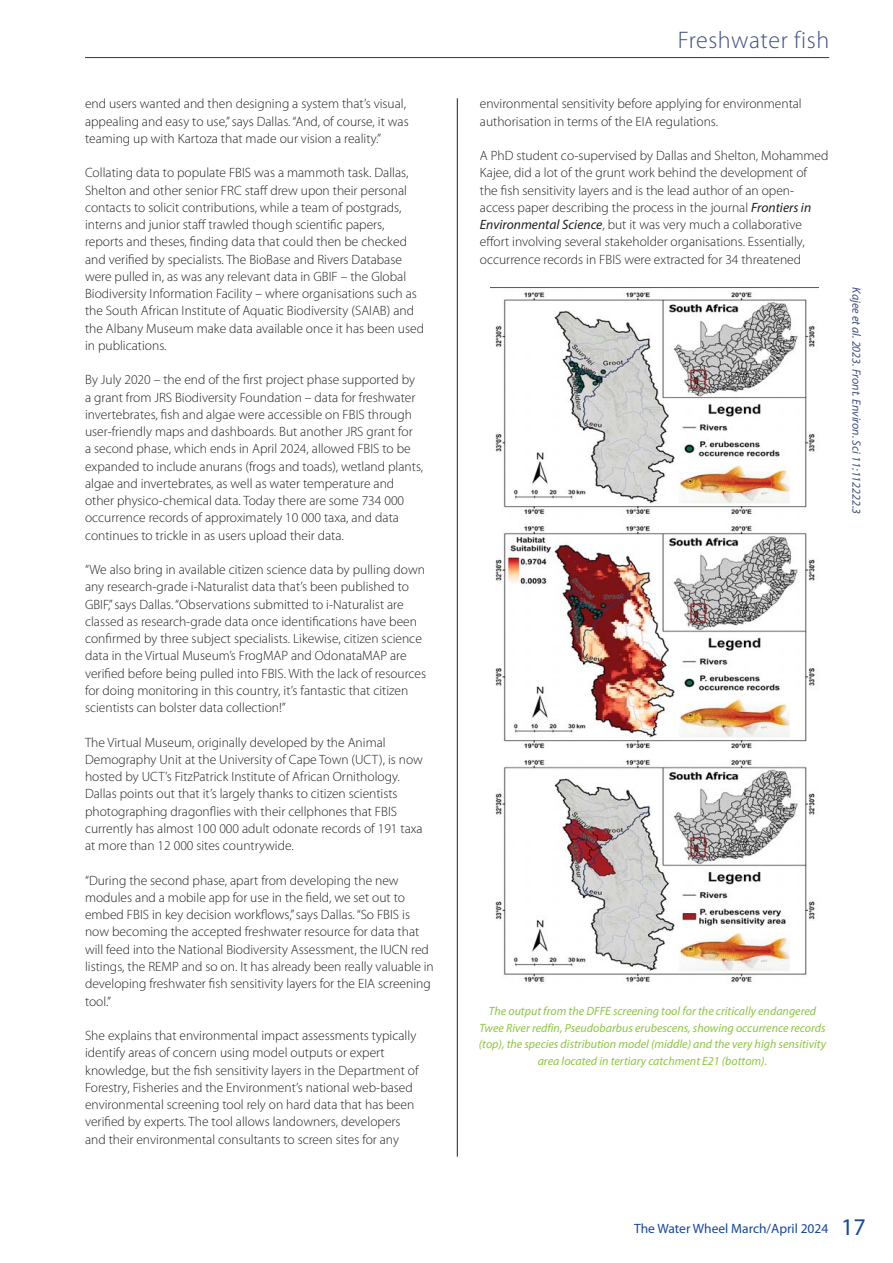
<style>
.page{position:relative;width:893px;height:1263px;background:#fff}
.page>*{position:absolute;margin:0;border:0;box-sizing:border-box;transform-origin:0 0}
.t1{font:300 24px "Myriad Pro";letter-spacing:.025em;color:#415080}
.t2{font:300 13.5px/17.2px "Myriad Pro";color:#231f20}
.t3{font:13.5px "Myriad Pro";color:#17479e}
.t4{font:italic 12px/16.5px "Myriad Pro";color:#8cc63f;text-align:center}
.t5{font:italic 12px "Myriad Pro";color:#415080}
.s1{font-weight:400;font-style:italic}
.s2{font-size:24px}
</style>
<div class="page">
<hr style="left:85px;top:57px;width:744px;height:1px;background:#17479e">
<hr style="left:457px;top:98px;width:1px;height:1059px;background:#231f20">
<img style="left:491px;top:287px;width:327px;height:697px">
<p class="t2" style="left:85px;top:97px;width:325px">end users wanted and then designing a system that’s visual, appealing and easy to use,” says Dallas. “And, of course, it was teaming up with Kartoza that made our vision a reality.”</p>
<p class="t2" style="left:85px;top:166px;width:341px">Collating data to populate FBIS was a mammoth task. Dallas, Shelton and other senior FRC staff drew upon their personal contacts to solicit contributions, while a team of postgrads, interns and junior staff trawled though scientific papers, reports and theses, finding data that could then be checked and verified by specialists. The BioBase and Rivers Database were pulled in, as was any relevant data in GBIF – the Global Biodiversity Information Facility – where organisations such as the South African Institute of Aquatic Biodiversity (SAIAB) and the Albany Museum make data available once it has been used in publications.</p>
<p class="t2" style="left:85px;top:373px;width:340px">By July 2020 – the end of the first project phase supported by a grant from JRS Biodiversity Foundation – data for freshwater invertebrates, fish and algae were accessible on FBIS through user-friendly maps and dashboards. But another JRS grant for<br>a second phase, which ends in April 2024, allowed FBIS to be expanded to include anurans (frogs and toads), wetland plants, algae and invertebrates, as well as water temperature and other physico-chemical data. Today there are some 734 000 occurrence records of approximately 10 000 taxa, and data continues to trickle in as users upload their data.</p>
<p class="t2" style="left:85px;top:562px;width:343px">“We also bring in available citizen science data by pulling down any research-grade i-Naturalist data that’s been published to GBIF,” says Dallas. “Observations submitted to i-Naturalist are classed as research-grade data once identifications have been confirmed by three subject specialists. Likewise, citizen science data in the Virtual Museum’s FrogMAP and OdonataMAP are verified before being pulled into FBIS. With the lack of resources for doing monitoring in this country, it’s fantastic that citizen scientists can bolster data collection!”</p>
<p class="t2" style="left:85px;top:735px;width:339px">The Virtual Museum, originally developed by the Animal Demography Unit at the University of Cape Town (UCT), is now hosted by UCT’s FitzPatrick Institute of African Ornithology.<br>Dallas points out that it’s largely thanks to citizen scientists photographing dragonflies with their cellphones that FBIS currently has almost 100 000 adult odonate records of 191 taxa at more than 12 000 sites countrywide.</p>
<p class="t2" style="left:85px;top:873px;width:350px">“During the second phase, apart from developing the new modules and a mobile app for use in the field, we set out to embed FBIS in key decision workflows,” says Dallas. “So FBIS is now becoming the accepted freshwater resource for data that will feed into the National Biodiversity Assessment, the IUCN red listings, the REMP and so on. It has already been really valuable in developing freshwater fish sensitivity layers for the EIA screening tool.”</p>
<p class="t2" style="left:85px;top:1028px;width:335px">She explains that environmental impact assessments typically identify areas of concern using model outputs or expert knowledge, but the fish sensitivity layers in the Department of Forestry, Fisheries and the Environment’s national web-based environmental screening tool rely on hard data that has been verified by experts. The tool allows landowners, developers and their environmental consultants to screen sites for any</p>
<h1 class="t1" style="left:678px;top:31px;width:153px">Freshwater fish</h1>
<p class="t2" style="left:480px;top:97px;width:323px">environmental sensitivity before applying for environmental authorisation in terms of the EIA regulations.</p>
<p class="t2" style="left:480px;top:148px;width:350px">A PhD student co-supervised by Dallas and Shelton, Mohammed Kajee, did a lot of the grunt work behind the development of the fish sensitivity layers and is the lead author of an open&shy;access paper describing the process in the journal <span class="s1">Frontiers in Environmental Science</span>, but it was very much a collaborative effort involving several stakeholder organisations. Essentially, occurrence records in FBIS were extracted for 34 threatened</p>
<p class="t5" style="left:861px;top:287px;width:228px;rotate:90deg">Kajee et al. 2023. Front. Environ. Sci 11:112222.3</p>
<p class="t4" style="left:479px;top:1004px;width:349px">The output from the DFFE screening tool for the critically endangered Twee River redfin, Pseudobarbus erubescens, showing occurrence records (top), the species distribution model (middle) and the very high sensitivity area located in tertiary catchment E21 (bottom).</p>
<p class="t3" style="left:634px;top:1223px;width:233px">The Water Wheel March/April 2024 <span class="s2">17</span></p>
</div>
